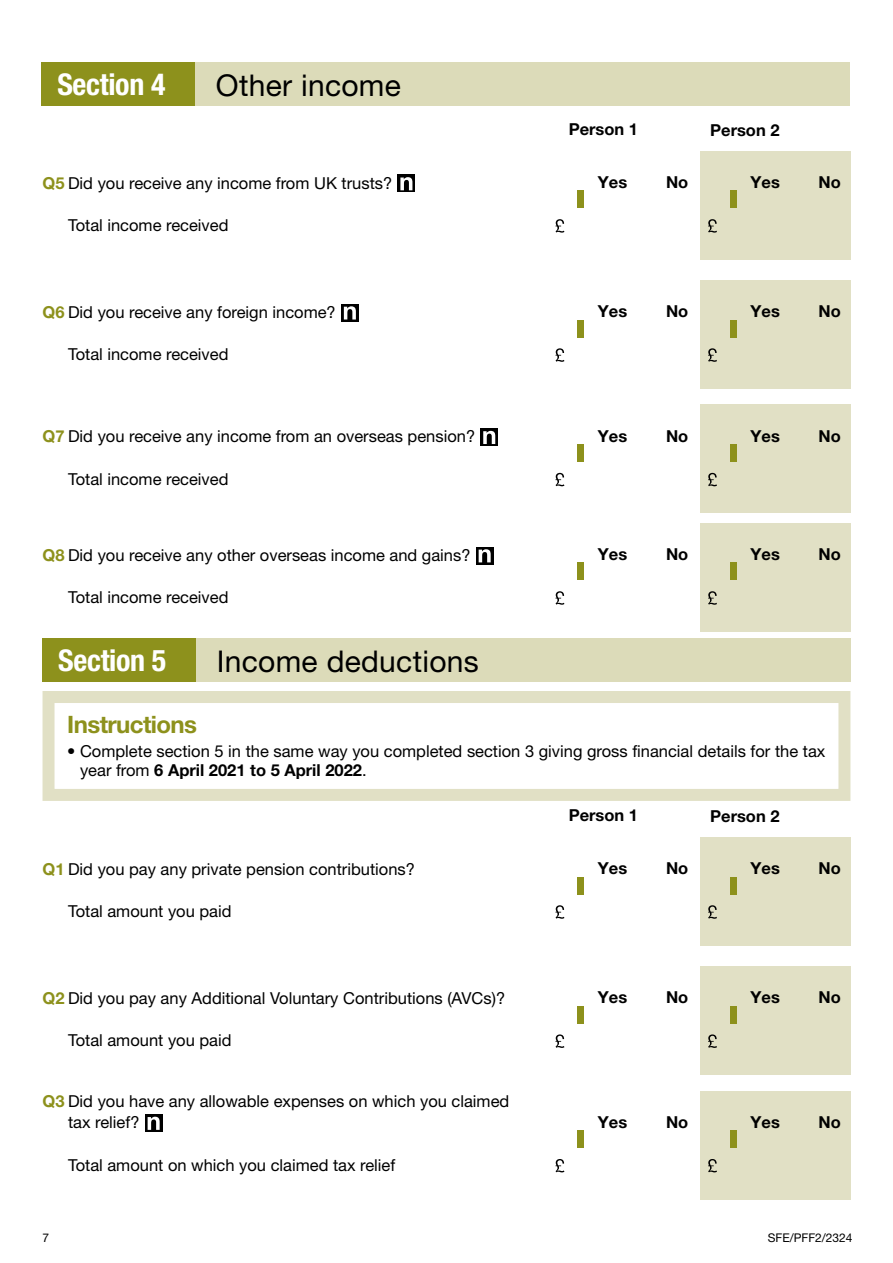
<style>
.page{position:relative;width:893px;height:1263px;background:#fff}
.page>*{position:absolute;margin:0;border:0;box-sizing:border-box;transform-origin:0 0}
.H2_-_Section_Title{font:30px "Helvetica Neue LT Std";letter-spacing:.01em;color:#000}
.H2_-_Section_Title-2{font:700 condensed 30px "Helvetica Neue LT Std";letter-spacing:-.01em;color:#fff}
.H3_-_Subheader_green{font:700 24px "Helvetica Neue LT Std";letter-spacing:-.025em;color:#8d911c}
.Body_Indent{font:16.5px/21px "Helvetica Neue LT Std";color:#000}
.Body_Bullet{font:16.5px/19.5px "Helvetica Neue LT Std";color:#000}
.Body{font:700 16.5px "Helvetica Neue LT Std";color:#000}
.Body_Bold{font:700 16.5px "Helvetica Neue LT Std";color:#000}
.t1{font:12px "Helvetica Neue LT Std";color:#000}
.s1{font-weight:700;color:#8d911c}
.s2{font-weight:700}
</style>
<div class="page">
<div style="left:191px;top:62px;width:659px;height:44px;background:#dcdbb9"></div>
<div style="left:42px;top:62px;width:153px;height:44px;background:#8d911c"></div>
<svg style="left:398px;top:175px;width:17px;height:17px"></svg>
<svg style="left:400px;top:177px;width:12px;height:13px"></svg>
<div style="left:700px;top:151px;width:150px;height:108px;background:#e1e0c5"></div>
<div style="left:700px;top:280px;width:150px;height:109px;background:#e1e0c5"></div>
<svg style="left:341px;top:304px;width:17px;height:17px"></svg>
<svg style="left:344px;top:306px;width:12px;height:13px"></svg>
<div style="left:700px;top:405px;width:150px;height:108px;background:#e1e0c5"></div>
<svg style="left:481px;top:429px;width:17px;height:17px"></svg>
<svg style="left:483px;top:431px;width:12px;height:13px"></svg>
<div style="left:700px;top:523px;width:150px;height:108px;background:#e1e0c5"></div>
<svg style="left:476px;top:547px;width:17px;height:17px"></svg>
<svg style="left:479px;top:549px;width:12px;height:13px"></svg>
<div style="left:192px;top:638px;width:658px;height:44px;background:#dcdbb9"></div>
<div style="left:43px;top:638px;width:153px;height:44px;background:#8d911c"></div>
<svg style="left:42px;top:691px;width:809px;height:110px"></svg>
<div style="left:700px;top:837px;width:150px;height:108px;background:#e1e0c5"></div>
<div style="left:700px;top:966px;width:150px;height:109px;background:#e1e0c5"></div>
<svg style="left:145px;top:1114px;width:17px;height:17px"></svg>
<svg style="left:148px;top:1117px;width:12px;height:13px"></svg>
<div style="left:700px;top:1091px;width:150px;height:108px;background:#e1e0c5"></div>
<svg style="left:555px;top:1159px;width:9px;height:13px"></svg>
<svg style="left:708px;top:1159px;width:9px;height:13px"></svg>
<svg style="left:555px;top:219px;width:9px;height:14px"></svg>
<svg style="left:555px;top:905px;width:9px;height:14px"></svg>
<svg style="left:555px;top:348px;width:9px;height:14px"></svg>
<svg style="left:555px;top:1034px;width:9px;height:14px"></svg>
<svg style="left:555px;top:473px;width:9px;height:13px"></svg>
<svg style="left:555px;top:591px;width:9px;height:14px"></svg>
<svg style="left:708px;top:219px;width:9px;height:14px"></svg>
<svg style="left:708px;top:905px;width:9px;height:14px"></svg>
<svg style="left:708px;top:348px;width:9px;height:14px"></svg>
<svg style="left:708px;top:1034px;width:9px;height:14px"></svg>
<svg style="left:708px;top:473px;width:9px;height:13px"></svg>
<svg style="left:708px;top:591px;width:9px;height:14px"></svg>
<div style="left:577px;top:191px;width:7px;height:17px;background:#8d911c"></div>
<div style="left:577px;top:877px;width:7px;height:17px;background:#8d911c"></div>
<div style="left:577px;top:320px;width:7px;height:17px;background:#8d911c"></div>
<div style="left:577px;top:1006px;width:7px;height:17px;background:#8d911c"></div>
<div style="left:577px;top:445px;width:7px;height:17px;background:#8d911c"></div>
<div style="left:577px;top:1131px;width:7px;height:17px;background:#8d911c"></div>
<div style="left:577px;top:563px;width:7px;height:17px;background:#8d911c"></div>
<div style="left:730px;top:191px;width:6px;height:17px;background:#8d911c"></div>
<div style="left:730px;top:877px;width:6px;height:17px;background:#8d911c"></div>
<div style="left:730px;top:320px;width:6px;height:17px;background:#8d911c"></div>
<div style="left:730px;top:1006px;width:6px;height:17px;background:#8d911c"></div>
<div style="left:730px;top:445px;width:6px;height:17px;background:#8d911c"></div>
<div style="left:730px;top:1131px;width:6px;height:17px;background:#8d911c"></div>
<div style="left:730px;top:563px;width:6px;height:17px;background:#8d911c"></div>
<h2 class="H2_-_Section_Title-2" style="left:57px;top:67px;width:110px">Section 4</h2>
<h2 class="H2_-_Section_Title" style="left:216px;top:67px;width:187px">Other income</h2>
<p class="Body_Indent" style="left:43px;top:172px;width:351px"><span class="s1">Q5</span> Did you receive any income from UK trusts?</p>
<p class="Body_Indent" style="left:68px;top:214px;width:162px">Total income received</p>
<p class="Body_Bold" style="left:569px;top:119px;width:71px">Person 1</p>
<p class="Body_Bold" style="left:710px;top:120px;width:71px">Person 2</p>
<p class="Body" style="left:598px;top:172px;width:31px">Yes</p>
<p class="Body" style="left:666px;top:172px;width:24px">No</p>
<p class="Body" style="left:750px;top:172px;width:31px">Yes</p>
<p class="Body" style="left:819px;top:172px;width:24px">No</p>
<p class="Body_Indent" style="left:43px;top:301px;width:295px"><span class="s1">Q6</span> Did you receive any foreign income?</p>
<p class="Body" style="left:598px;top:301px;width:31px">Yes</p>
<p class="Body" style="left:666px;top:301px;width:24px">No</p>
<p class="Body" style="left:750px;top:301px;width:31px">Yes</p>
<p class="Body" style="left:819px;top:301px;width:24px">No</p>
<p class="Body_Indent" style="left:68px;top:344px;width:162px">Total income received</p>
<p class="Body_Indent" style="left:43px;top:426px;width:434px"><span class="s1">Q7</span> Did you receive any income from an overseas pension?</p>
<p class="Body" style="left:598px;top:425px;width:31px">Yes</p>
<p class="Body" style="left:666px;top:425px;width:24px">No</p>
<p class="Body" style="left:750px;top:425px;width:31px">Yes</p>
<p class="Body" style="left:819px;top:425px;width:24px">No</p>
<p class="Body_Indent" style="left:68px;top:468px;width:162px">Total income received</p>
<p class="Body_Indent" style="left:43px;top:544px;width:430px"><span class="s1">Q8</span> Did you receive any other overseas income and gains?</p>
<p class="Body" style="left:598px;top:544px;width:31px">Yes</p>
<p class="Body" style="left:666px;top:544px;width:24px">No</p>
<p class="Body" style="left:750px;top:544px;width:31px">Yes</p>
<p class="Body" style="left:819px;top:544px;width:24px">No</p>
<p class="Body_Indent" style="left:68px;top:586px;width:162px">Total income received</p>
<h2 class="H2_-_Section_Title-2" style="left:58px;top:642px;width:110px">Section 5</h2>
<h2 class="H2_-_Section_Title" style="left:217px;top:643px;width:264px">Income deductions</h2>
<h3 class="H3_-_Subheader_green" style="left:67px;top:709px;width:131px">Instructions</h3>
<p class="Body_Bullet" style="left:80px;top:741px;width:747px;text-indent:-13px">• Complete section 5 in the same way you completed section 3 giving gross financial details for the tax year from <span class="s2">6 April 2021 to 5 April 2022</span>.</p>
<p class="Body_Indent" style="left:43px;top:858px;width:374px"><span class="s1">Q1</span> Did you pay any private pension contributions?</p>
<p class="Body_Indent" style="left:68px;top:900px;width:165px">Total amount you paid</p>
<p class="Body_Bold" style="left:569px;top:805px;width:71px">Person 1</p>
<p class="Body_Bold" style="left:710px;top:806px;width:71px">Person 2</p>
<p class="Body" style="left:598px;top:858px;width:31px">Yes</p>
<p class="Body" style="left:666px;top:858px;width:24px">No</p>
<p class="Body" style="left:750px;top:858px;width:31px">Yes</p>
<p class="Body" style="left:819px;top:858px;width:24px">No</p>
<p class="Body_Indent" style="left:43px;top:987px;width:464px"><span class="s1">Q2</span> Did you pay any Additional Voluntary Contributions (AVCs)?</p>
<p class="Body" style="left:598px;top:987px;width:31px">Yes</p>
<p class="Body" style="left:666px;top:987px;width:24px">No</p>
<p class="Body" style="left:750px;top:987px;width:31px">Yes</p>
<p class="Body" style="left:819px;top:987px;width:24px">No</p>
<p class="Body_Indent" style="left:68px;top:1030px;width:165px">Total amount you paid</p>
<p class="Body_Indent" style="left:68px;top:1090px;width:443px;text-indent:-26px"><span class="s1">Q3</span> Did you have any allowable expenses on which you claimed tax relief?</p>
<p class="Body_Indent" style="left:68px;top:1154px;width:329px">Total amount on which you claimed tax relief</p>
<p class="Body" style="left:598px;top:1111px;width:31px">Yes</p>
<p class="Body" style="left:666px;top:1111px;width:24px">No</p>
<p class="Body" style="left:750px;top:1111px;width:31px">Yes</p>
<p class="Body" style="left:819px;top:1111px;width:24px">No</p>
<p class="t1" style="left:42px;top:1231px;width:8px">7</p>
<p class="t1" style="left:768px;top:1230px;width:86px">SFE/PFF2/2324</p>
</div>
